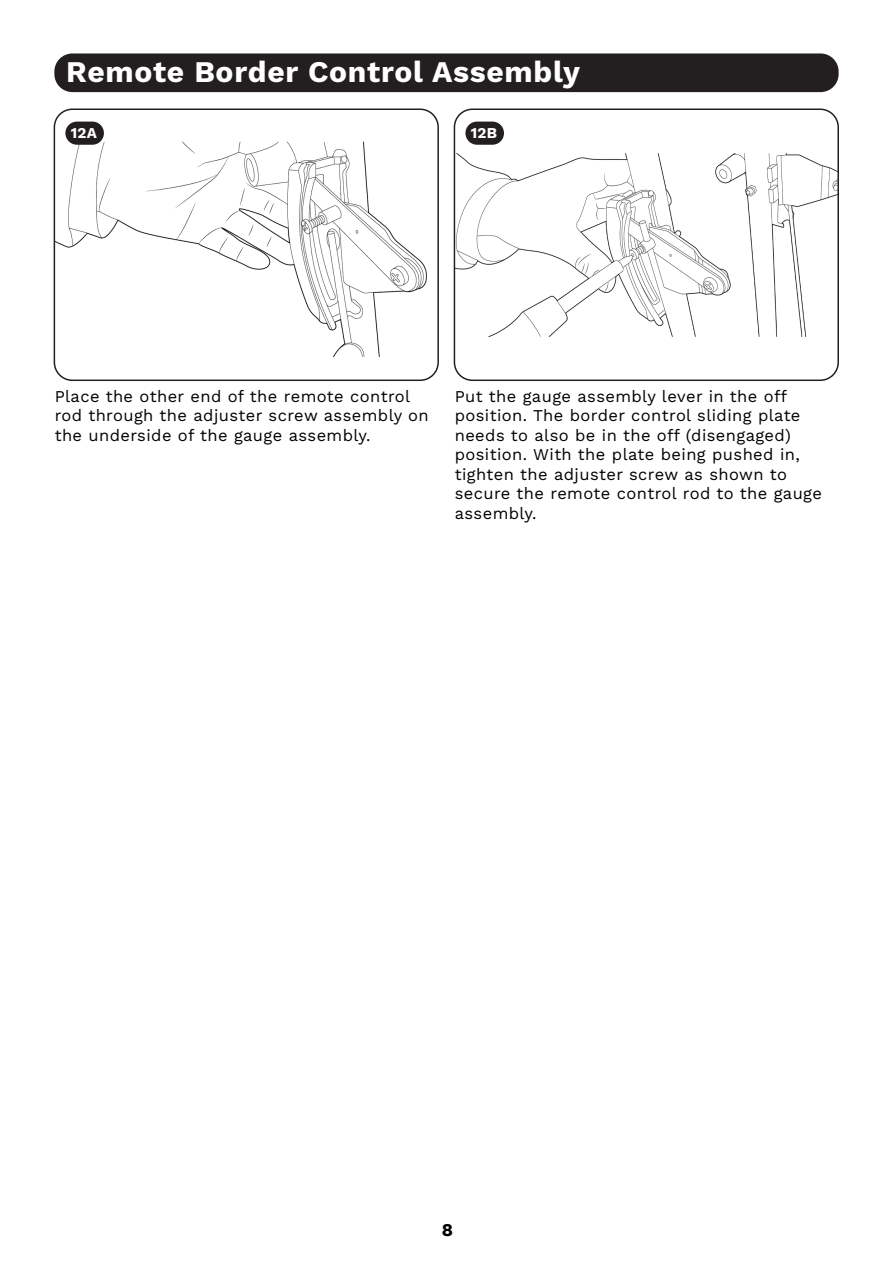
<style>
.page{position:relative;width:893px;height:1263px;background:#fff}
.page>*{position:absolute;margin:0;border:0;box-sizing:border-box;transform-origin:0 0}
.t1{font:700 30px "Work Sans";letter-spacing:.025em;color:#fff}
.t2{font:700 18px "Work Sans";color:#000}
.t3{font:16.5px/19.5px "Work Sans";letter-spacing:.025em;color:#000}
.t4{font:700 15px "Work Sans";letter-spacing:.025em;color:#fff}
</style>
<div class="page">
<div style="left:54px;top:53px;width:785px;height:39px;background:#231f20;border-radius:18px"></div>
<img style="left:455px;top:111px;width:383px;height:269px">
<div style="left:454px;top:108px;width:385px;height:273px;border:2px solid #231f20;border-radius:18px"></div>
<div style="left:465px;top:122px;width:39px;height:23px;background:#231f20;border-radius:12px"></div>
<img style="left:55px;top:111px;width:383px;height:269px">
<div style="left:54px;top:108px;width:385px;height:273px;border:2px solid #231f20;border-radius:18px"></div>
<div style="left:65px;top:122px;width:39px;height:23px;background:#231f20;border-radius:12px"></div>
<p class="t1" style="left:66px;top:49px;width:515px">Remote Border Control Assembly</p>
<p class="t4" style="left:71px;top:121px;width:28px">12A</p>
<p class="t4" style="left:471px;top:121px;width:28px">12B</p>
<p class="t3" style="left:55px;top:386px;width:376px">Place the other end of the remote control rod through the adjuster screw assembly on the underside of the gauge assembly.</p>
<p class="t3" style="left:455px;top:386px;width:369px">Put the gauge assembly lever in the off position. The border control sliding plate needs to also be in the off (disengaged) position. With the plate being pushed in, tighten the adjuster screw as shown to secure the remote control rod to the gauge assembly.</p>
<p class="t2" style="left:442px;top:1216px;width:13px">8</p>
</div>
